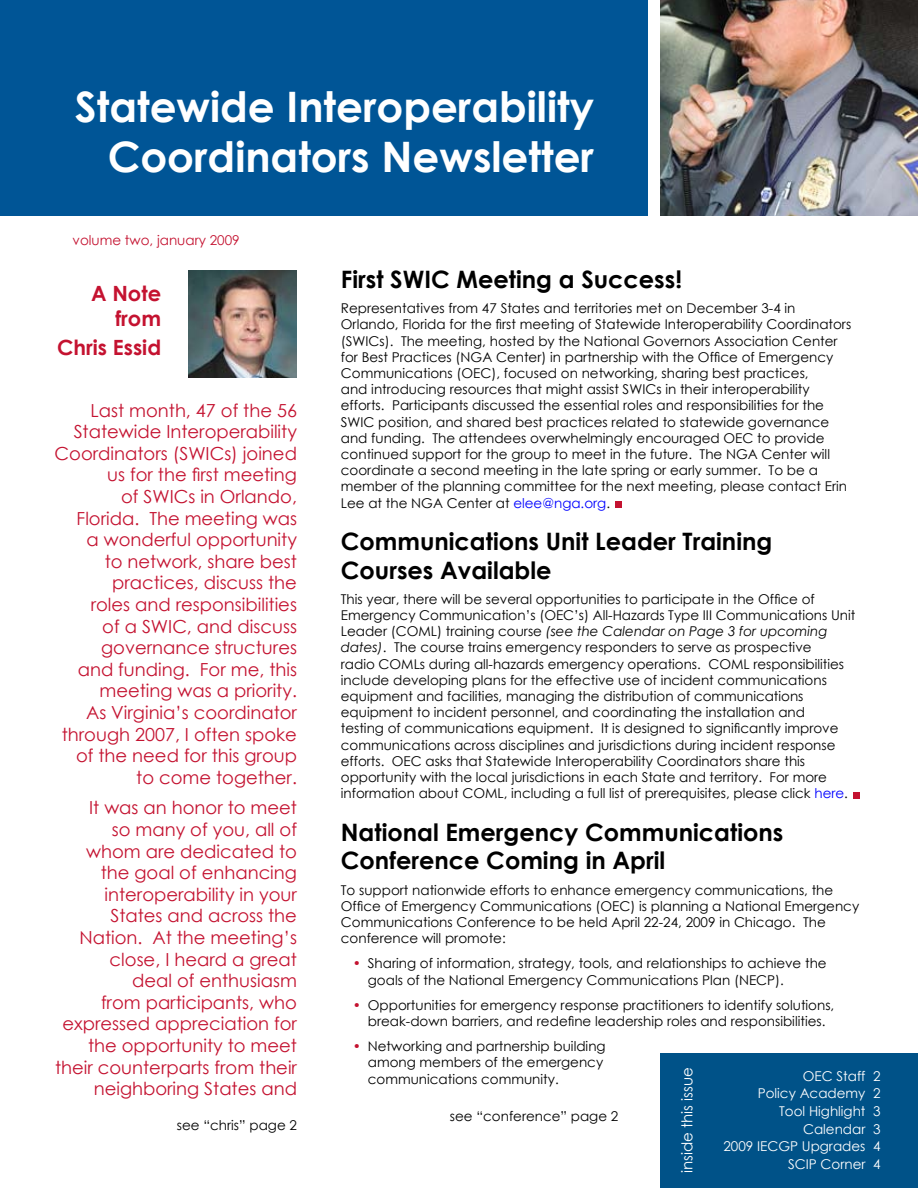
<style>
.page{position:relative;width:918px;height:1188px;background:#fff}
.page>*{position:absolute;margin:0;border:0;box-sizing:border-box;transform-origin:0 0}
.t1{font:700 42px/50.4px "Century Gothic";color:#fff;text-align:right}
.t2{font:700 24px/28.8px "Century Gothic";color:#000}
.t3{font:700 21px/25.2px "Century Gothic";color:#c41230;text-align:right}
.t4{font:18px/21.6px "Century Gothic";color:#c41230;text-align:right}
.t5{font:15px "Century Gothic";color:#fff}
.t6{font:13.5px/16.2px "Century Gothic";color:#000}
.t7{font:13.5px/17.7px "Century Gothic";color:#fff;text-align:right}
.t8{font:13.5px "Century Gothic";color:#c41230}
.s1{color:#00f}
.s2{font-style:italic}
.s3{color:#c41230}
</style>
<div class="page">
<div style="left:0;top:0;width:648px;height:216px;background:#005596"></div>
<img style="left:660px;top:0;width:258px;height:216px">
<img style="left:188px;top:271px;width:108px;height:106px">
<div style="left:660px;top:1053px;width:258px;height:135px;background:#005288"></div>
<div style="left:615px;top:501px;width:7px;height:6px;background:#c41230"></div>
<div style="left:853px;top:792px;width:7px;height:7px;background:#c41230"></div>
<h1 class="t1" style="left:75px;top:79px;width:521px">Statewide Interoperability<br>Coordinators Newsletter</h1>
<p class="t8" style="left:73px;top:231px;width:169px">volume two, january 2009</p>
<h3 class="t3" style="left:91px;top:279px;width:72px">A Note from</h3>
<h3 class="t3" style="left:57px;top:333px;width:106px">Chris Essid</h3>
<p class="t4" style="left:55px;top:399px;width:244px">Last month, 47 of the 56<br>Statewide Interoperability<br>Coordinators (SWICs) joined us for the first meeting<br>of SWICs in Orlando,<br>Florida. The meeting was<br>a wonderful opportunity<br>to network, share best practices, discuss the<br>roles and responsibilities<br>of a SWIC, and discuss governance structures<br>and funding. For me, this meeting was a priority.<br>As Virginia’s coordinator through 2007, I often spoke of the need for this group to come together.</p>
<p class="t4" style="left:55px;top:797px;width:243px">It was an honor to meet<br>so many of you, all of whom are dedicated to the goal of enhancing interoperability in your<br>States and across the<br>Nation. At the meeting’s close, I heard a great<br>deal of enthusiasm<br>from participants, who expressed appreciation for the opportunity to meet their counterparts from their neighboring States and</p>
<p class="t6" style="left:177px;top:1117px;width:122px">see “chris” page 2</p>
<h2 class="t2" style="left:341px;top:264px;width:343px">First SWIC Meeting a Success!</h2>
<p class="t6" style="left:341px;top:300px;width:512px">Representatives from 47 States and territories met on December 3-4 in Orlando, Florida for the first meeting of Statewide Interoperability Coordinators (SWICs). The meeting, hosted by the National Governors Association Center for Best Practices (NGA Center) in partnership with the Office of Emergency Communications (OEC), focused on networking, sharing best practices,<br>and introducing resources that might assist SWICs in their interoperability efforts. Participants discussed the essential roles and responsibilities for the SWIC position, and shared best practices related to statewide governance and funding. The attendees overwhelmingly encouraged OEC to provide continued support for the group to meet in the future. The NGA Center will coordinate a second meeting in the late spring or early summer. To be a member of the planning committee for the next meeting, please contact Erin Lee at the NGA Center at <span class="s1">elee@nga.org</span>.</p>
<h2 class="t2" style="left:341px;top:526px;width:433px">Communications Unit Leader Training<br>Courses Available</h2>
<p class="t6" style="left:341px;top:591px;width:516px">This year, there will be several opportunities to participate in the Office of Emergency Communication’s (OEC’s) All-Hazards Type III Communications Unit Leader (COML) training course <span class="s2">(see the Calendar on Page 3 for upcoming dates)</span>. The course trains emergency responders to serve as prospective<br>radio COMLs during all-hazards emergency operations. COML responsibilities include developing plans for the effective use of incident communications equipment and facilities, managing the distribution of communications equipment to incident personnel, and coordinating the installation and<br>testing of communications equipment. It is designed to significantly improve communications across disciplines and jurisdictions during incident response efforts. OEC asks that Statewide Interoperability Coordinators share this opportunity with the local jurisdictions in each State and territory. For more information about COML, including a full list of prerequisites, please click <span class="s1">here</span>.</p>
<h2 class="t2" style="left:341px;top:816px;width:444px">National Emergency Communications<br>Conference Coming in April</h2>
<p class="t6" style="left:341px;top:881px;width:520px">To support nationwide efforts to enhance emergency communications, the Office of Emergency Communications (OEC) is planning a National Emergency Communications Conference to be held April 22-24, 2009 in Chicago. The conference will promote:</p>
<p class="t6" style="left:368px;top:955px;width:460px;text-indent:-15px"><span class="s3">•</span> Sharing of information, strategy, tools, and relationships to achieve the goals of the National Emergency Communications Plan (NECP).</p>
<p class="t6" style="left:353px;top:997px;width:483px;text-align:center"><span class="s3">•</span> Opportunities for emergency response practitioners to identify solutions, break-down barriers, and redefine leadership roles and responsibilities.</p>
<p class="t6" style="left:368px;top:1038px;width:239px;text-indent:-15px"><span class="s3">•</span> Networking and partnership building among members of the emergency communications community.</p>
<p class="t6" style="left:450px;top:1108px;width:170px">see “conference” page 2</p>
<p class="t5" style="left:677px;top:1173px;width:107px;rotate:-90deg">inside this issue</p>
<p class="t7" style="left:723px;top:1067px;width:159px">OEC Staff 2<br>Policy Academy 2<br>Tool Highlight 3<br>Calendar 3<br>2009 IECGP Upgrades 4<br>SCIP Corner 4</p>
</div>
